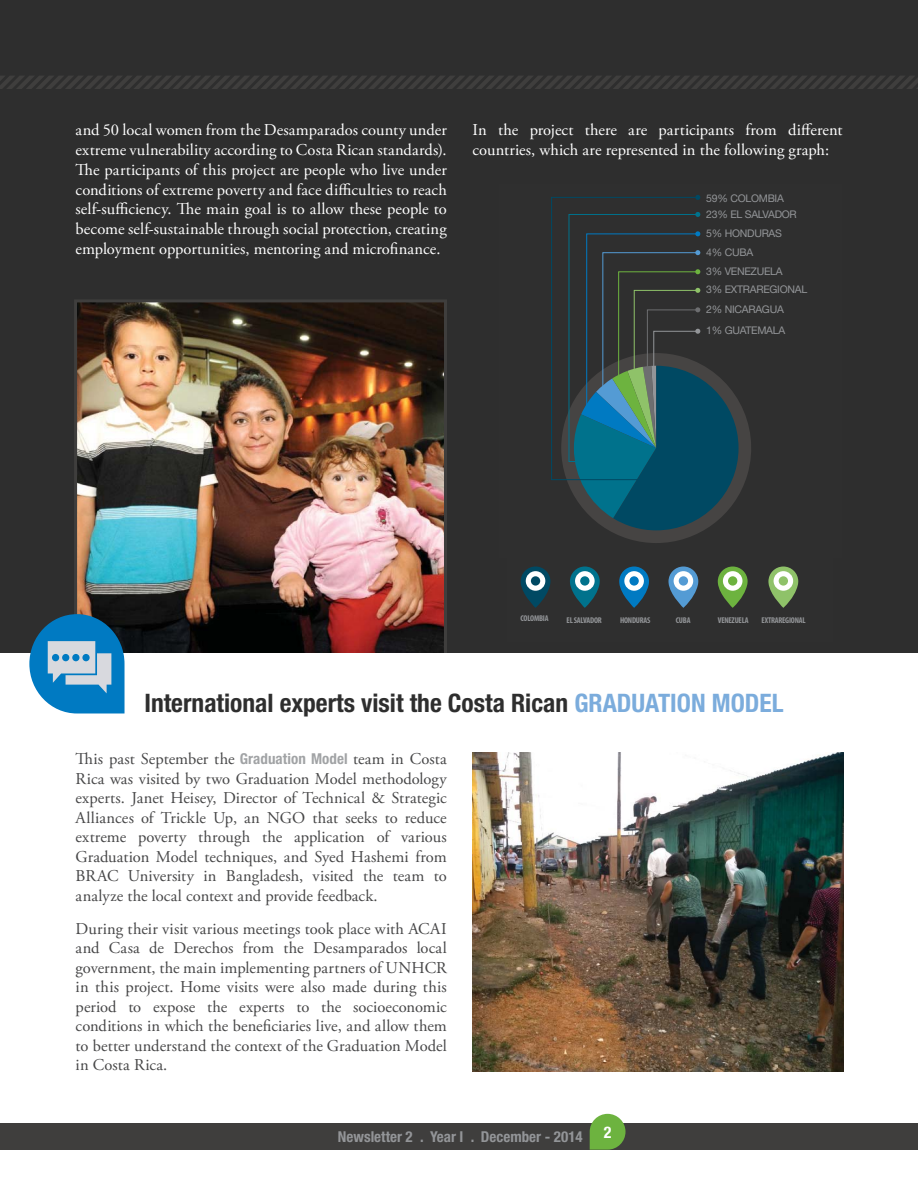
<style>
.page{position:relative;width:918px;height:1188px;background:#fff}
.page>*{position:absolute;margin:0;border:0;box-sizing:border-box;transform-origin:0 0}
.t1{font:700 condensed 25.5px "Helvetica Neue";color:#2e2e2e}
.t2{font:16.5px/19.5px "Adobe Garamond Pro";letter-spacing:.005em;color:#464647;text-align:justify}
.t3{font:16.5px/19.8px "Adobe Garamond Pro";color:#fff;text-align:justify}
.t4{font:700 condensed 16.05px "Helvetica Neue";color:#fff}
.t5{font:700 condensed 15px "Helvetica Neue";color:#939598}
.t6{font:10.5px "Helvetica Neue";letter-spacing:-.025em;color:#939598}
.t7{font:700 condensed 8.4px "Myriad Pro";letter-spacing:-.025em;color:#939598}
.s1{color:#7bacdc}
.s2{font-family:"Helvetica Neue";font-weight:700;font-stretch:condensed;font-size:15px;color:#a1a3a5}
</style>
<div class="page">
<div style="left:0;top:0;width:918px;height:89px;background:#2e2e2e"></div>
<svg style="left:0;top:76px;width:918px;height:13px"></svg>
<div style="left:0;top:89px;width:918px;height:565px;background:#2e2e2e"></div>
<img style="left:78px;top:303px;width:365px;height:350px">
<div style="left:74px;top:299px;width:373px;height:403px;border:3px solid #3f3e3d"></div>
<div style="left:0;top:653px;width:918px;height:479px;background:#fff"></div>
<svg style="left:29px;top:614px;width:96px;height:99px;background:#448dba"></svg>
<svg style="left:551px;top:195px;width:200px;height:348px"></svg>
<svg style="left:521px;top:567px;width:29px;height:41px"></svg>
<div style="left:526px;top:571px;width:19px;height:20px;background:#fff;border-radius:50%"></div>
<div style="left:531px;top:576px;width:9px;height:10px;background:#004963;border-radius:50%"></div>
<svg style="left:570px;top:567px;width:30px;height:41px"></svg>
<svg style="left:575px;top:571px;width:20px;height:20px"></svg>
<div style="left:580px;top:576px;width:9px;height:10px;background:#00728c;border-radius:50%"></div>
<svg style="left:619px;top:567px;width:30px;height:41px"></svg>
<div style="left:624px;top:571px;width:20px;height:20px;background:#fff;border-radius:50%"></div>
<svg style="left:629px;top:576px;width:10px;height:10px"></svg>
<svg style="left:668px;top:567px;width:30px;height:41px"></svg>
<div style="left:674px;top:571px;width:19px;height:20px;background:#fff;border-radius:50%"></div>
<div style="left:679px;top:576px;width:9px;height:10px;background:#549bd4;border-radius:50%"></div>
<svg style="left:718px;top:567px;width:30px;height:41px"></svg>
<div style="left:723px;top:571px;width:19px;height:20px;background:#fff;border-radius:50%"></div>
<div style="left:728px;top:576px;width:9px;height:10px;background:#6db33f;border-radius:50%"></div>
<svg style="left:768px;top:567px;width:30px;height:41px"></svg>
<div style="left:774px;top:571px;width:19px;height:20px;background:#fff;border-radius:50%"></div>
<div style="left:779px;top:576px;width:9px;height:10px;background:#8fc269;border-radius:50%"></div>
<img style="left:472px;top:752px;width:372px;height:320px">
<div style="left:0;top:1123px;width:918px;height:27px;background:#3f3e3d"></div>
<svg style="left:590px;top:1114px;width:36px;height:36px"></svg>
<p class="t3" style="left:76px;top:121px;width:373px">and 50 local women from the Desamparados county under extreme vulnerability according to Costa Rican standards).<br>The participants of this project are people who live under conditions of extreme poverty and face difficulties to reach self-sufficiency. The main goal is to allow these people to become self-sustainable through social protection, creating employment opportunities, mentoring and microfinance.</p>
<p class="t3" style="left:472px;top:121px;width:371px">In the project there are participants from different countries, which are represented in the following graph:</p>
<p class="t6" style="left:706px;top:194px;width:79px">59% COLOMBIA</p>
<p class="t6" style="left:706px;top:210px;width:92px">23% EL SALVADOR</p>
<p class="t6" style="left:706px;top:229px;width:77px">5% HONDURAS</p>
<p class="t6" style="left:706px;top:248px;width:48px">4% CUBA</p>
<p class="t6" style="left:706px;top:267px;width:78px">3% VENEZUELA</p>
<p class="t6" style="left:706px;top:286px;width:102px">3% EXTRAREGIONAL</p>
<p class="t6" style="left:706px;top:306px;width:79px">2% NICARAGUA</p>
<p class="t6" style="left:706px;top:327px;width:81px">1% GUATEMALA</p>
<p class="t7" style="left:521px;top:613px;width:30px">COLOMBIA</p>
<p class="t7" style="left:567px;top:615px;width:37px">EL SALVADOR</p>
<p class="t7" style="left:620px;top:615px;width:32px">HONDURAS</p>
<p class="t7" style="left:676px;top:615px;width:16px">CUBA</p>
<p class="t7" style="left:718px;top:615px;width:32px">VENEZUELA</p>
<p class="t7" style="left:762px;top:615px;width:46px">EXTRAREGIONAL</p>
<h1 class="t1" style="left:144px;top:694px;width:641px">International experts visit the Costa Rican <span class="s1">GRADUATION MODEL</span></h1>
<p class="t2" style="left:76px;top:750px;width:373px">This past September the <span class="s2">Graduation Model</span> team in Costa Rica was visited by two Graduation Model methodology experts. Janet Heisey, Director of Technical &amp; Strategic Alliances of Trickle Up, an NGO that seeks to reduce extreme poverty through the application of various Graduation Model techniques, and Syed Hashemi from BRAC University in Bangladesh, visited the team to analyze the local context and provide feedback.</p>
<p class="t2" style="left:76px;top:920px;width:373px">During their visit various meetings took place with ACAI and Casa de Derechos from the Desamparados local government, the main implementing partners of UNHCR in this project. Home visits were also made during this period to expose the experts to the socioeconomic conditions in which the beneficiaries live, and allow them to better understand the context of the Graduation Model in Costa Rica.</p>
<p class="t5" style="left:338px;top:1131px;width:246px">Newsletter 2 . Year I . December - 2014</p>
<p class="t4" style="left:604px;top:1127px;width:9px">2</p>
</div>
